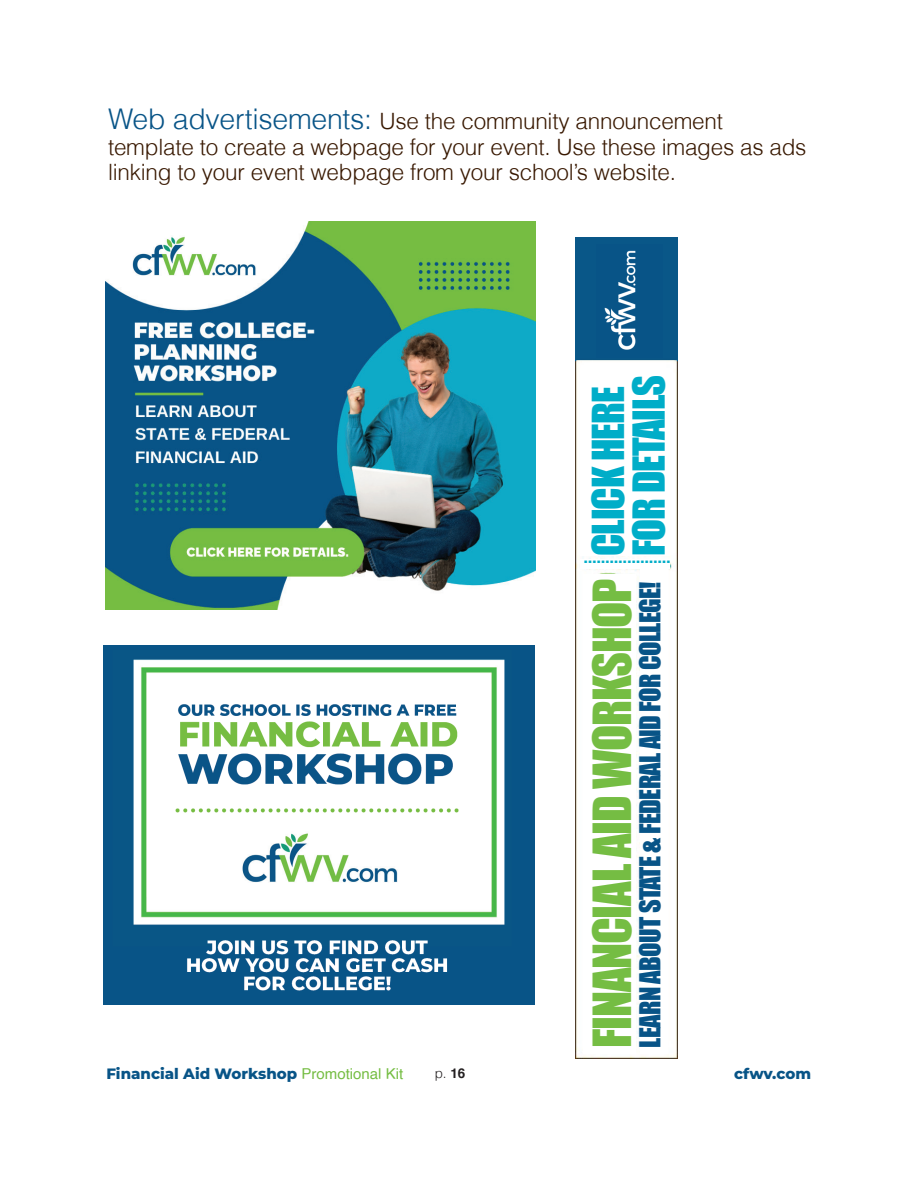
<style>
.page{position:relative;width:918px;height:1188px;background:#fff}
.page>*{position:absolute;margin:0;border:0;box-sizing:border-box;transform-origin:0 0}
.t1{font:48.3px "Impact";letter-spacing:-.025em;color:#75bd43}
.t2{font:40.5px/40.5px "Impact";letter-spacing:-.025em;color:#00adc8}
.t3{font:26.55px "Impact";letter-spacing:-.025em;color:#085487}
.t4{font:300 22.5px/25.5px "Helvetica";letter-spacing:-.01em;color:#381800}
.t5{font:700 17.25px "Helvetica";color:#00adc8}
.t6{font:800 15px "Montserrat";color:#085487}
.t7{font:300 13.5px "Helvetica";color:#231f20}
.s1{font-size:28.5px;color:#085487}
.s2{font-family:"Helvetica";font-weight:400;color:#75bd43}
.s3{font-weight:700}
</style>
<div class="page">
<img style="left:105px;top:222px;width:431px;height:387px">
<img style="left:104px;top:645px;width:430px;height:359px">
<img style="left:576px;top:238px;width:101px;height:821px">
<div style="left:597px;top:244px;width:66px;height:114px;background:#085487"></div>
<img style="left:604px;top:250px;width:32px;height:100px">
<div style="left:581px;top:368px;width:89px;height:188px;background:#fff"></div>
<div style="left:581px;top:560px;width:89px;height:9px;background:#fff"></div>
<div style="left:640px;top:569px;width:28px;height:485px;background:#fff"></div>
<div style="left:583px;top:574px;width:53px;height:480px;background:#fff"></div>
<div style="left:239px;top:819px;width:160px;height:84px;background:#fff"></div>
<img style="left:242px;top:833px;width:155px;height:49px">
<div style="left:131px;top:230px;width:126px;height:50px;background:#fff"></div>
<img style="left:133px;top:236px;width:122px;height:39px">
<p class="t4" style="left:108px;top:108px;width:700px"><span class="s1">Web advertisements:</span> Use the community announcement template to create a webpage for your event. Use these images as ads linking to your event webpage from your school’s website.</p>
<h2 class="t2" style="left:587px;top:556px;width:183px;rotate:-90deg">CLICK HERE<br>FOR DETAILS</h2>
<h1 class="t1" style="left:575px;top:1048px;width:471px;rotate:-90deg">FINANCIAL AID WORKSHOP</h1>
<p class="t3" style="left:630px;top:1048px;width:467px;rotate:-90deg">LEARN ABOUT STATE &amp; FEDERAL AID FOR COLLEGE!</p>
<p class="t5" style="left:583px;top:543px;width:89px">....................</p>
<p class="t6" style="left:106px;top:1063px;width:298px">Financial Aid Workshop <span class="s2">Promotional Kit</span></p>
<p class="t7" style="left:435px;top:1065px;width:32px">p. <span class="s3">16</span></p>
<p class="t6" style="left:734px;top:1063px;width:79px">cfwv.com</p>
</div>
